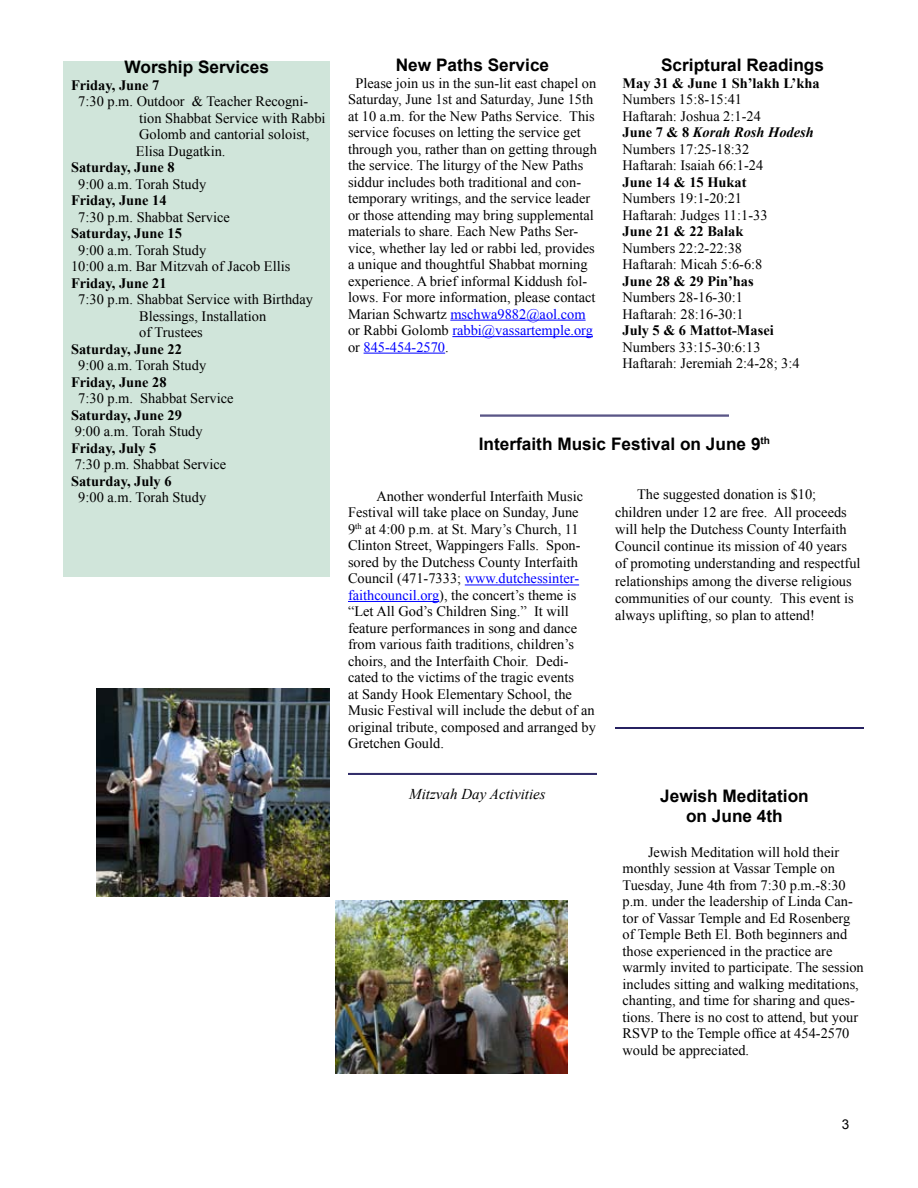
<style>
.page{position:relative;width:918px;height:1188px;background:#fff}
.page>*{position:absolute;margin:0;border:0;box-sizing:border-box;transform-origin:0 0}
.t1{font:700 17.25px/20.7px "Arial";color:#000;text-align:center}
.t2{font:italic 15px "Times New Roman";color:#000}
.t3{font:14.4px/16.5px "Times New Roman";color:#000}
.t4{font:700 14.4px "Times New Roman";color:#000}
.t5{font:13.5px "Arial";color:#000}
.s1{color:#00f}
.s2{font-weight:700}
.s3{font-weight:700;font-style:italic}
</style>
<div class="page">
<div style="left:64px;top:61px;width:266px;height:516px;background:#d0e5da"></div>
<hr style="left:450px;top:320px;width:136px;height:1px;background:#00f">
<hr style="left:452px;top:336px;width:141px;height:1px;background:#00f">
<hr style="left:364px;top:353px;width:81px;height:1px;background:#00f">
<hr style="left:465px;top:585px;width:114px;height:1px;background:#00f">
<hr style="left:348px;top:601px;width:91px;height:1px;background:#00f">
<hr style="left:615px;top:727px;width:249px;height:1px;background:#262161">
<hr style="left:615px;top:728px;width:249px;height:1px;background:#262161">
<hr style="left:480px;top:415px;width:249px;height:1px;background:#262161">
<hr style="left:480px;top:416px;width:249px;height:1px;background:#262161">
<hr style="left:348px;top:773px;width:249px;height:1px;background:#262161">
<hr style="left:348px;top:774px;width:249px;height:1px;background:#262161">
<img style="left:335px;top:901px;width:233px;height:172px">
<img style="left:97px;top:689px;width:233px;height:207px">
<p class="t1" style="left:125px;top:57px;width:146px">Worship Services</p>
<p class="t4" style="left:71px;top:75px;width:90px">Friday, June 7</p>
<p class="t3" style="left:136px;top:93px;width:191px;text-indent:-58px">7:30 p.m. Outdoor &amp; Teacher Recogni&shy;tion Shabbat Service with Rabbi<br>Golomb and cantorial soloist,<br>Elisa Dugatkin.</p>
<p class="t4" style="left:71px;top:158px;width:105px">Saturday, June 8</p>
<p class="t3" style="left:78px;top:176px;width:129px">9:00 a.m. Torah Study</p>
<p class="t4" style="left:71px;top:191px;width:97px">Friday, June 14</p>
<p class="t3" style="left:78px;top:209px;width:153px">7:30 p.m. Shabbat Service</p>
<p class="t4" style="left:71px;top:224px;width:112px">Saturday, June 15</p>
<p class="t3" style="left:71px;top:242px;width:221px;text-indent:7px">9:00 a.m. Torah Study<br>10:00 a.m. Bar Mitzvah of Jacob Ellis</p>
<p class="t4" style="left:71px;top:273px;width:97px">Friday, June 21</p>
<p class="t3" style="left:139px;top:291px;width:175px;text-indent:-61px">7:30 p.m. Shabbat Service with Birthday<br>Blessings, Installation<br>of Trustees</p>
<p class="t4" style="left:71px;top:339px;width:112px">Saturday, June 22</p>
<p class="t3" style="left:78px;top:357px;width:129px">9:00 a.m. Torah Study</p>
<p class="t4" style="left:71px;top:372px;width:97px">Friday, June 28</p>
<p class="t3" style="left:78px;top:390px;width:157px">7:30 p.m. Shabbat Service</p>
<p class="t4" style="left:71px;top:405px;width:112px">Saturday, June 29</p>
<p class="t3" style="left:75px;top:423px;width:129px">9:00 a.m. Torah Study</p>
<p class="t4" style="left:71px;top:438px;width:87px">Friday, July 5</p>
<p class="t3" style="left:75px;top:456px;width:153px">7:30 p.m. Shabbat Service</p>
<p class="t4" style="left:71px;top:471px;width:102px">Saturday, July 6</p>
<p class="t3" style="left:78px;top:489px;width:129px">9:00 a.m. Torah Study</p>
<p class="t1" style="left:396px;top:55px;width:155px">New Paths Service</p>
<p class="t3" style="left:348px;top:74px;width:251px;text-indent:8px">Please join us in the sun-lit east chapel on Saturday, June 1st and Saturday, June 15th at 10 a.m. for the New Paths Service. This service focuses on letting the service get through you, rather than on getting through the service. The liturgy of the New Paths siddur includes both traditional and con&shy;temporary writings, and the service leader or those attending may bring supplemental materials to share. Each New Paths Ser&shy;vice, whether lay led or rabbi led, provides a unique and thoughtful Shabbat morning experience. A brief informal Kiddush fol&shy;lows. For more information, please contact Marian Schwartz <span class="s1">mschwa9882@aol.com </span>or Rabbi Golomb <span class="s1">rabbi@vassartemple.org </span>or <span class="s1">845-454-2570</span>.</p>
<p class="t1" style="left:661px;top:55px;width:164px">Scriptural Readings</p>
<p class="t4" style="left:623px;top:73px;width:199px">May 31 &amp; June 1 Sh’lakh L’kha</p>
<p class="t3" style="left:623px;top:91px;width:193px">Numbers 15:8-15:41<br>Haftarah: Joshua 2:1-24<br><span class="s2">June 7 &amp; 8</span> <span class="s3">Korah Rosh Hodesh<br></span>Numbers 17:25-18:32<br>Haftarah: Isaiah 66:1-24</p>
<p class="t4" style="left:623px;top:172px;width:126px">June 14 &amp; 15 Hukat</p>
<p class="t3" style="left:623px;top:190px;width:147px">Numbers 19:1-20:21<br>Haftarah: Judges 11:1-33</p>
<p class="t4" style="left:623px;top:221px;width:122px">June 21 &amp; 22 Balak</p>
<p class="t3" style="left:623px;top:239px;width:141px">Numbers 22:2-22:38<br>Haftarah: Micah 5:6-6:8</p>
<p class="t4" style="left:623px;top:271px;width:133px">June 28 &amp; 29 Pin’has</p>
<p class="t3" style="left:623px;top:289px;width:123px">Numbers 28-16-30:1<br>Haftarah: 28:16-30:1</p>
<p class="t4" style="left:623px;top:320px;width:153px">July 5 &amp; 6 Mattot-Masei</p>
<p class="t3" style="left:623px;top:338px;width:179px">Numbers 33:15-30:6:13<br>Haftarah: Jeremiah 2:4-28; 3:4</p>
<p class="t1" style="left:479px;top:434px;width:293px">Interfaith Music Festival on June 9<sup>th</sup></p>
<p class="t3" style="left:348px;top:488px;width:249px;text-indent:28px">Another wonderful Interfaith Music Festival will take place on Sunday, June 9<sup>th</sup> at 4:00 p.m. at St. Mary’s Church, 11<br>Clinton Street, Wappingers Falls. Spon&shy;sored by the Dutchess County Interfaith Council (471-7333; <span class="s1">www.dutchessinter&shy;faithcouncil.org</span>), the concert’s theme is “Let All God’s Children Sing.” It will feature performances in song and dance from various faith traditions, children’s choirs, and the Interfaith Choir. Dedi&shy;cated to the victims of the tragic events<br>at Sandy Hook Elementary School, the Music Festival will include the debut of an original tribute, composed and arranged by Gretchen Gould.</p>
<p class="t3" style="left:615px;top:486px;width:247px;line-height:17.2px;text-indent:22px">The suggested donation is $10; children under 12 are free. All proceeds will help the Dutchess County Interfaith Council continue its mission of 40 years of promoting understanding and respectful relationships among the diverse religious communities of our county. This event is always uplifting, so plan to attend!</p>
<p class="t2" style="left:409px;top:783px;width:138px">Mitzvah Day Activities</p>
<p class="t1" style="left:660px;top:786px;width:150px">Jewish Meditation on June 4th</p>
<p class="t3" style="left:622px;top:844px;width:243px;text-indent:26px">Jewish Meditation will hold their monthly session at Vassar Temple on Tuesday, June 4th from 7:30 p.m.-8:30 p.m. under the leadership of Linda Can&shy;tor of Vassar Temple and Ed Rosenberg of Temple Beth El. Both beginners and those experienced in the practice are warmly invited to participate. The session includes sitting and walking meditations, chanting, and time for sharing and ques&shy;tions. There is no cost to attend, but your RSVP to the Temple office at 454-2570 would be appreciated.</p>
<p class="t5" style="left:842px;top:1116px;width:9px">3</p>
</div>
